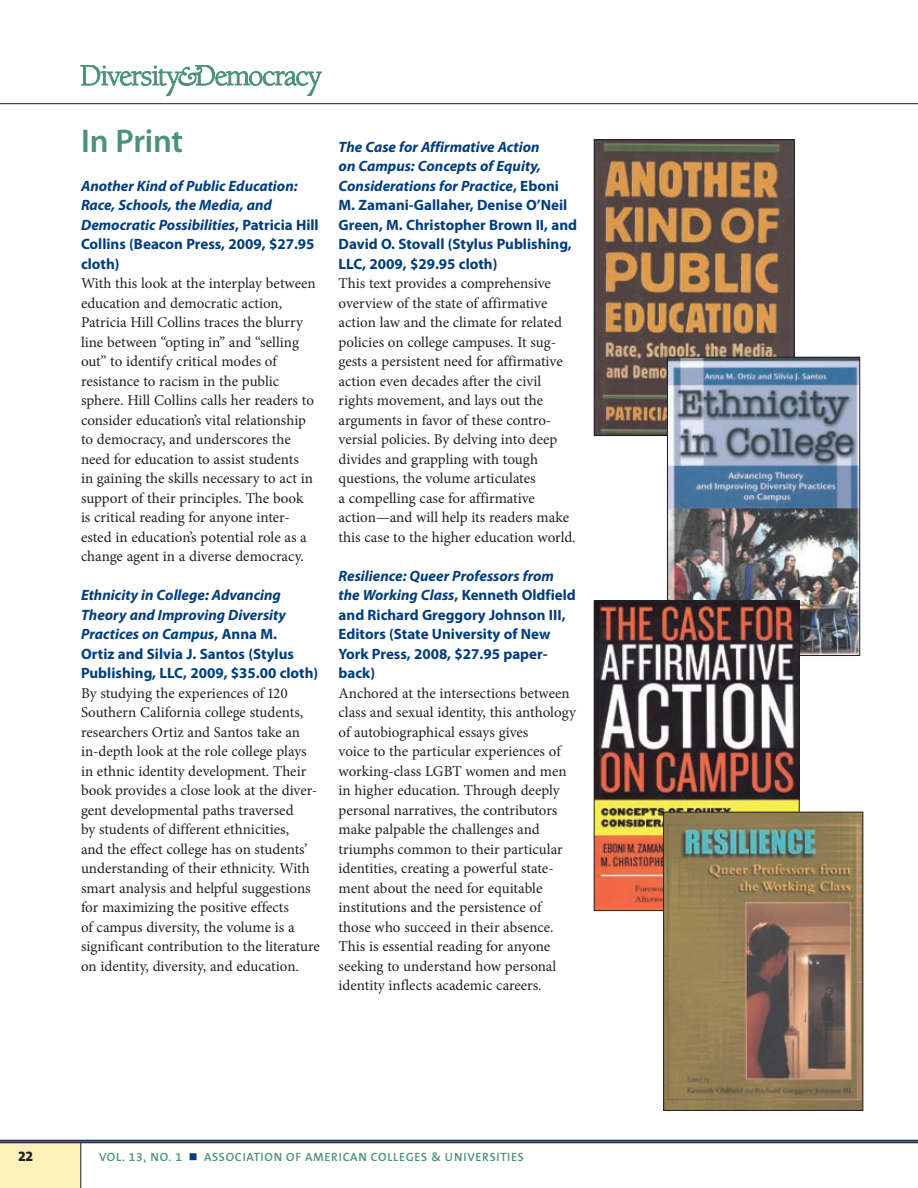
<style>
.page{position:relative;width:918px;height:1188px;background:#fff}
.page>*{position:absolute;margin:0;border:0;box-sizing:border-box;transform-origin:0 0}
.Article_Title_No_Col{font:600 33px "Myriad Pro";color:#4d917a}
.Article_Text_1st_Par{font:15px/19.5px "Minion Pro";color:#231f20}
.In_Print_Resources_S{font:700 15px/19.5px "Myriad Pro";color:#013d7d}
.In_Print_Resources_S-2{font:italic 700 15px/19.5px "Myriad Pro";color:#013d7d}
.t1{font:800 14.25px "The Sans B8";color:#231f20}
.t2{font:600 12px "The Sans B6";letter-spacing:.06em;color:#4d917a}
.s1{font-style:normal}
.s2{font-style:italic}
.s3{color:#013d7d}
</style>
<div class="page">
<div style="left:0;top:1142px;width:81px;height:46px;background:#feefbb"></div>
<img style="left:596px;top:142px;width:197px;height:292px">
<div style="left:594px;top:140px;width:201px;height:296px;border:1px solid #231f20"></div>
<img style="left:669px;top:359px;width:189px;height:295px">
<div style="left:667px;top:357px;width:193px;height:299px;border:1px solid #231f20"></div>
<img style="left:596px;top:603px;width:201px;height:306px">
<div style="left:594px;top:601px;width:205px;height:310px;border:1px solid #231f20"></div>
<img style="left:665px;top:814px;width:196px;height:295px">
<div style="left:663px;top:812px;width:200px;height:299px;border:1px solid #231f20"></div>
<hr style="left:0;top:1140px;width:918px;height:3px;background:#46639a">
<hr style="left:0;top:1140px;width:918px;height:1px;background:#231f20">
<hr style="left:0;top:1142px;width:918px;height:1px;background:#231f20">
<hr style="left:81px;top:1143px;width:1px;height:45px;background:#231f20">
<hr style="left:0;top:103px;width:918px;height:1px;background:#231f20">
<svg style="left:81px;top:65px;width:241px;height:31px"></svg>
<p class="Article_Title_No_Col" style="left:81px;top:122px;width:104px">In Print</p>
<p class="In_Print_Resources_S-2" style="left:81px;top:176px;width:239px">Another Kind of Public Education:<br>Race, Schools, the Media, and<br>Democratic Possibilities<span class="s1">, Patricia Hill<br>Collins (Beacon Press, 2009, $27.95 cloth)</span></p>
<p class="Article_Text_1st_Par" style="left:81px;top:274px;width:236px">With this look at the interplay between education and democratic action, Patricia Hill Collins traces the blurry line between “opting in” and “selling out” to identify critical modes of resistance to racism in the public sphere. Hill Collins calls her readers to consider education’s vital relationship to democracy, and underscores the need for education to assist students<br>in gaining the skills necessary to act in support of their principles. The book is critical reading for anyone inter&shy;ested in education’s potential role as a change agent in a diverse democracy.</p>
<p class="In_Print_Resources_S-2" style="left:81px;top:585px;width:239px">Ethnicity in College: Advancing Theory and Improving Diversity Practices on Campus<span class="s1">, Anna M.<br>Ortiz and Silvia J. Santos (Stylus Publishing, LLC, 2009, $35.00 cloth)</span></p>
<p class="Article_Text_1st_Par" style="left:81px;top:683px;width:240px">By studying the experiences of 120<br>Southern California college students, researchers Ortiz and Santos take an in-depth look at the role college plays in ethnic identity development. Their book provides a close look at the diver&shy;gent developmental paths traversed<br>by students of different ethnicities,<br>and the effect college has on students’ understanding of their ethnicity. With smart analysis and helpful suggestions for maximizing the positive effects<br>of campus diversity, the volume is a significant contribution to the literature on identity, diversity, and education.</p>
<p class="In_Print_Resources_S" style="left:339px;top:137px;width:240px"><span class="s2">The Case for Affirmative Action<br>on Campus: Concepts of Equity, Considerations for Practice</span>, Eboni M. Zamani-Gallaher, Denise O’Neil Green, M. Christopher Brown II, and David O. Stovall (Stylus Publishing, LLC, 2009, $29.95 cloth)</p>
<p class="Article_Text_1st_Par" style="left:339px;top:274px;width:239px">This text provides a comprehensive overview of the state of affirmative action law and the climate for related policies on college campuses. It sug&shy;gests a persistent need for affirmative action even decades after the civil rights movement, and lays out the arguments in favor of these contro&shy;versial policies. By delving into deep divides and grappling with tough questions, the volume articulates<br>a compelling case for affirmative action—and will help its readers make this case to the higher education world.</p>
<p class="In_Print_Resources_S" style="left:339px;top:566px;width:239px"><span class="s2">Resilience: Queer Professors from the Working Class</span>, Kenneth Oldfield and Richard Greggory Johnson III,<br>Editors (State University of New<br>York Press, 2008, $27.95 paper&shy;back)</p>
<p class="Article_Text_1st_Par" style="left:339px;top:683px;width:239px">Anchored at the intersections between class and sexual identity, this anthology of autobiographical essays gives<br>voice to the particular experiences of working-class LGBT women and men in higher education. Through deeply personal narratives, the contributors make palpable the challenges and triumphs common to their particular identities, creating a powerful state&shy;ment about the need for equitable institutions and the persistence of those who succeed in their absence.<br>This is essential reading for anyone seeking to understand how personal identity inflects academic careers.</p>
<p class="t1" style="left:18px;top:1149px;width:17px">22</p>
<p class="t2" style="left:99px;top:1150px;width:426px">VOL. 13, NO. 1 <span class="s3">■</span> ASSOCIATION OF AMERICAN COLLEGES &amp; UNIVERSITIES</p>
</div>
